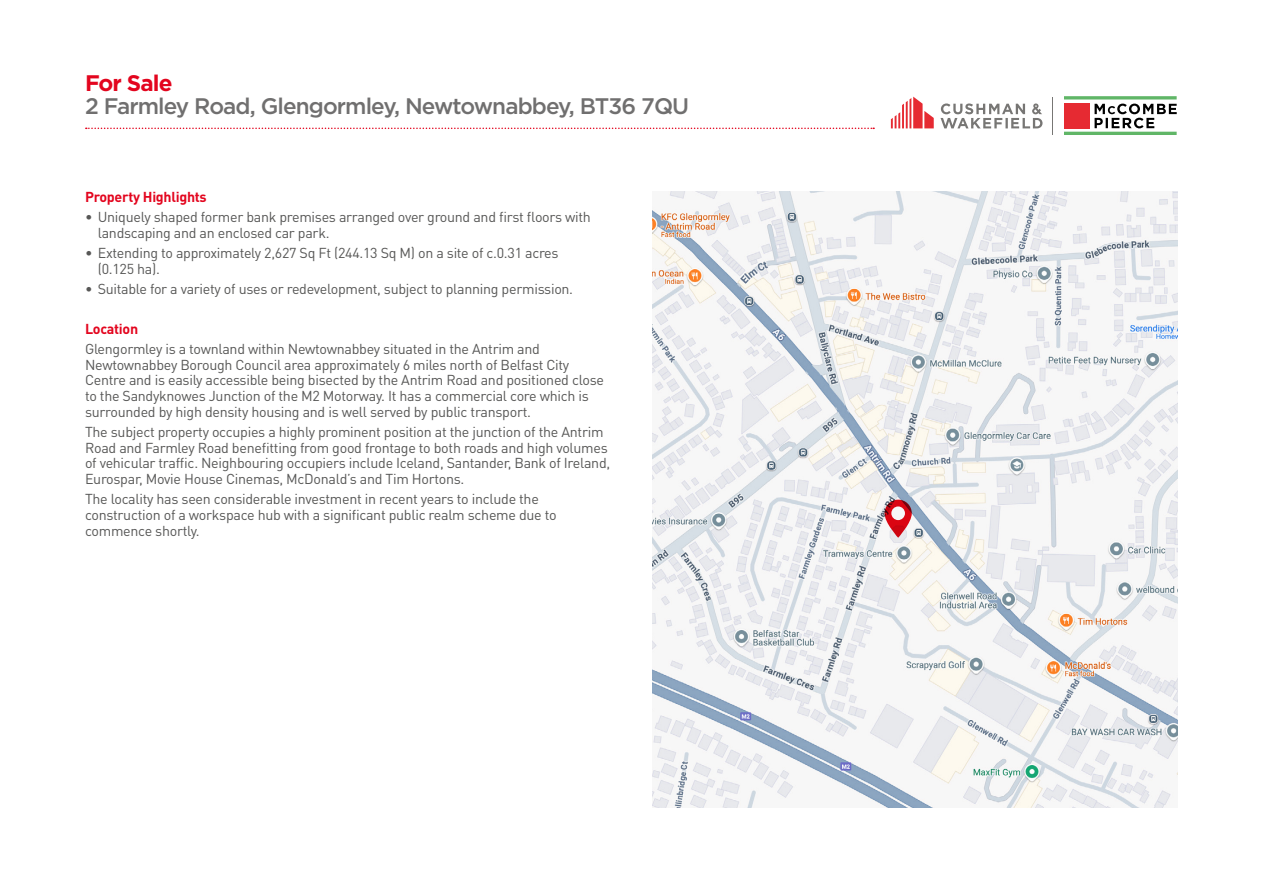
<style>
.page{position:relative;width:1263px;height:893px;background:#fff}
.page>*{position:absolute;margin:0;border:0;box-sizing:border-box;transform-origin:0 0}
.t1{font:500 22.5px "Gotham HTF";letter-spacing:-.04em;color:#706f6f}
.t2{font:700 22.5px "Gotham";letter-spacing:-.04em;color:#e3051e}
.t3{font:14.25px/15.8px "DIN Pro";letter-spacing:-.02em;color:#575756}
.t4{font:700 14.25px "DIN Pro";letter-spacing:-.02em;color:#e3051e}
</style>
<div class="page">
<hr style="left:1064px;top:96px;width:113px;height:3px;background:#60b667">
<hr style="left:1064px;top:132px;width:113px;height:3px;background:#60b667">
<svg style="left:1094px;top:104px;width:83px;height:24px"></svg>
<div style="left:1064px;top:103px;width:25px;height:25px;background:#e62a32"></div>
<hr style="left:1053px;top:97px;width:1px;height:37px;background:#777674">
<svg style="left:940px;top:103px;width:102px;height:25px"></svg>
<svg style="left:891px;top:97px;width:43px;height:31px"></svg>
<svg style="left:86px;top:128px;width:788px;height:1px"></svg>
<img style="left:653px;top:191px;width:525px;height:617px">
<svg style="left:884px;top:500px;width:28px;height:38px"></svg>
<h1 class="t2" style="left:85px;top:70px;width:89px">For Sale</h1>
<h1 class="t1" style="left:85px;top:93px;width:606px">2 Farmley Road, Glengormley, Newtownabbey, BT36 7QU</h1>
<p class="t4" style="left:85px;top:187px;width:123px">Property Highlights</p>
<p class="t3" style="left:98px;top:209px;width:495px;text-indent:-13px">• Uniquely shaped former bank premises arranged over ground and first floors with landscaping and an enclosed car park.</p>
<p class="t3" style="left:98px;top:244px;width:462px;text-indent:-13px">• Extending to approximately 2,627 Sq Ft (244.13 Sq M) on a site of c.0.31 acres (0.125 ha).</p>
<p class="t3" style="left:85px;top:280px;width:490px">• Suitable for a variety of uses or redevelopment, subject to planning permission.</p>
<p class="t4" style="left:85px;top:319px;width:55px">Location</p>
<p class="t3" style="left:85px;top:340px;width:520px">Glengormley is a townland within Newtownabbey situated in the Antrim and Newtownabbey Borough Council area approximately 6 miles north of Belfast City Centre and is easily accessible being bisected by the Antrim Road and positioned close to the Sandyknowes Junction of the M2 Motorway. It has a commercial core which is surrounded by high density housing and is well served by public transport.</p>
<p class="t3" style="left:85px;top:423px;width:527px">The subject property occupies a highly prominent position at the junction of the Antrim Road and Farmley Road benefitting from good frontage to both roads and high volumes of vehicular traffic. Neighbouring occupiers include Iceland, Santander, Bank of Ireland, Eurospar, Movie House Cinemas, McDonald’s and Tim Hortons.</p>
<p class="t3" style="left:85px;top:490px;width:473px">The locality has seen considerable investment in recent years to include the construction of a workspace hub with a significant public realm scheme due to commence shortly.</p>
</div>
